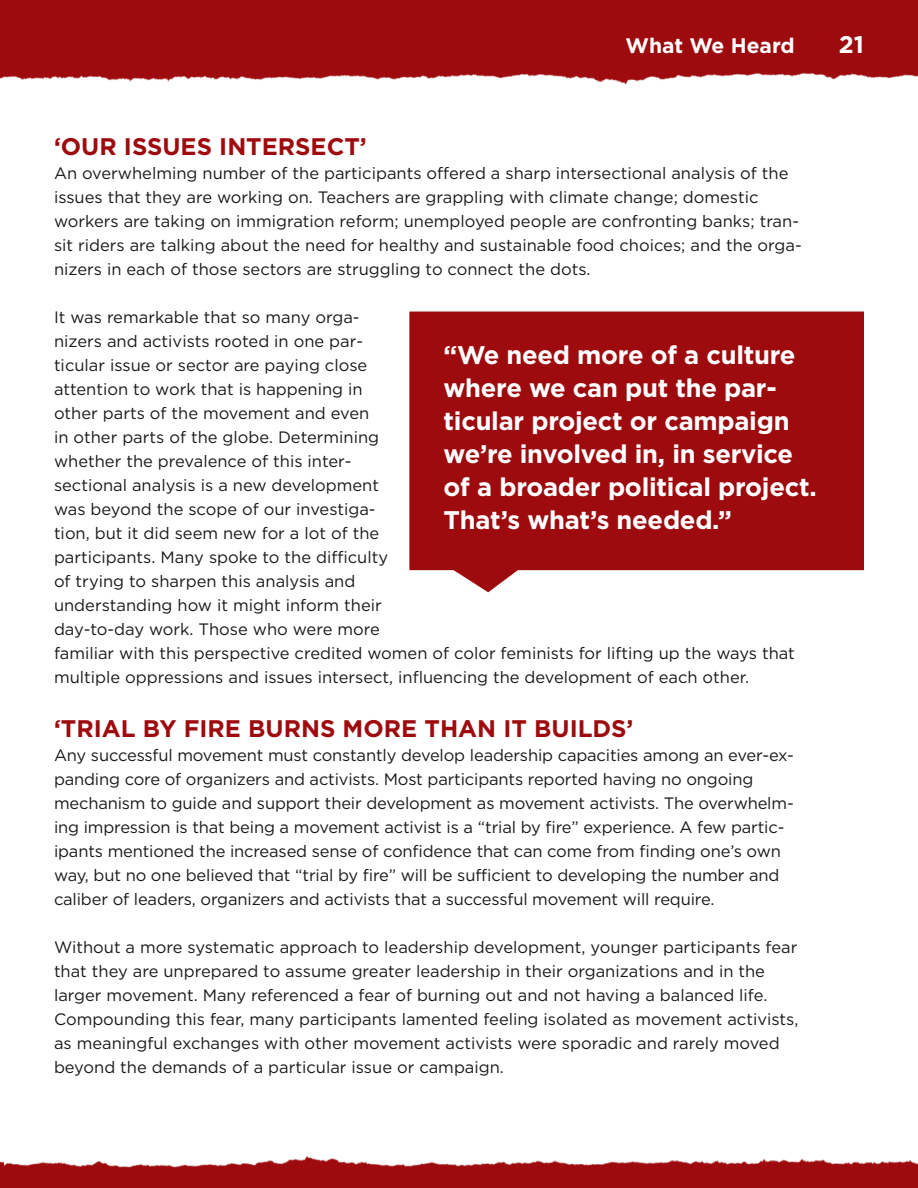
<style>
.page{position:relative;width:918px;height:1188px;background:#fff}
.page>*{position:absolute;margin:0;border:0;box-sizing:border-box;transform-origin:0 0}
.t1{font:700 25.5px/33px "Gotham";letter-spacing:-.01em;color:#fff}
.t2{font:700 24px "Gotham";color:#9e0b0f}
.t3{font:700 24px "Gotham";color:#fff}
.t4{font:700 21px "Gotham";letter-spacing:-.005em;color:#fff}
.t5{font:16.5px/24px "Gotham";color:#1a1a1a}
</style>
<div class="page">
<img style="left:0;top:0;width:918px;height:85px">
<img style="left:3px;top:1155px;width:915px;height:33px">
<img style="left:0;top:1161px;width:3px;height:27px">
<svg style="left:409px;top:312px;width:455px;height:280px;background:#a51c20"></svg>
<p class="t4" style="left:625px;top:34px;width:171px">What We H eard</p>
<h2 class="t3" style="left:839px;top:31px;width:27px">21</h2>
<h2 class="t2" style="left:54px;top:133px;width:26px">‘OUR</h2>
<h2 class="t2" style="left:124px;top:133px;width:244px">ISSUES INTERSECT’</h2>
<p class="t5" style="left:54px;top:161px;width:749px">An overwhelming number of the participants offered a sharp intersectional analysis of the issues that they are working on. Teachers are grappling with climate change; domestic workers are taking on immigration reform; unemployed people are confronting banks; tran&shy;sit riders are talking about the need for healthy and sustainable food choices; and the orga&shy;nizers in each of those sectors are struggling to connect the dots.</p>
<p class="t5" style="left:54px;top:305px;width:742px">It was remarkable that so many orga-<br>nizers and activists rooted in one par-<br>ticular issue or sector are paying close<br>attention to work that is happening in<br>other parts of the movement and even<br>in other parts of the globe. Determining<br>whether the prevalence of this inter-<br>sectional analysis is a new development<br>was beyond the scope of our investiga-<br>tion, but it did seem new for a lot of the<br>participants. Many spoke to the difficulty<br>of trying to sharpen this analysis and<br>understanding how it might inform their<br>day-to-day work. Those who were more<br>familiar with this perspective credited women of color feminists for lifting up the ways that multiple oppressions and issues intersect, influencing the development of each other.</p>
<h2 class="t2" style="left:54px;top:715px;width:212px">‘TRIAL BY FIRE BUR</h2>
<h2 class="t2" style="left:301px;top:715px;width:81px">NS MORE</h2>
<h2 class="t2" style="left:424px;top:715px;width:210px">THAN IT BU ILDS’</h2>
<p class="t5" style="left:54px;top:743px;width:741px">Any successful movement must constantly develop leadership capacities among an ever-ex&shy;panding core of organizers and activists. Most participants reported having no ongoing mechanism to guide and support their development as movement activists. The overwhelm&shy;ing impression is that being a movement activist is a “trial by fire” experience. A few partic&shy;ipants mentioned the increased sense of confidence that can come from finding one’s own way, but no one believed that “trial by fire” will be sufficient to developing the number and caliber of leaders, organizers and activists that a successful movement will require.</p>
<p class="t5" style="left:54px;top:935px;width:746px">Without a more systematic approach to leadership development, younger participants fear that they are unprepared to assume greater leadership in their organizations and in the larger movement. Many referenced a fear of burning out and not having a balanced life.<br>Compounding this fear, many participants lamented feeling isolated as movement activists, as meaningful exchanges with other movement activists were sporadic and rarely moved beyond the demands of a particular issue or campaign.</p>
<h1 class="t1" style="left:444px;top:338px;width:375px">“We need more of a culture where we can put the par&shy;ticular project or campaign we’re involved in, in service of a broader political project.<br>That’s what’s needed.”</h1>
</div>
